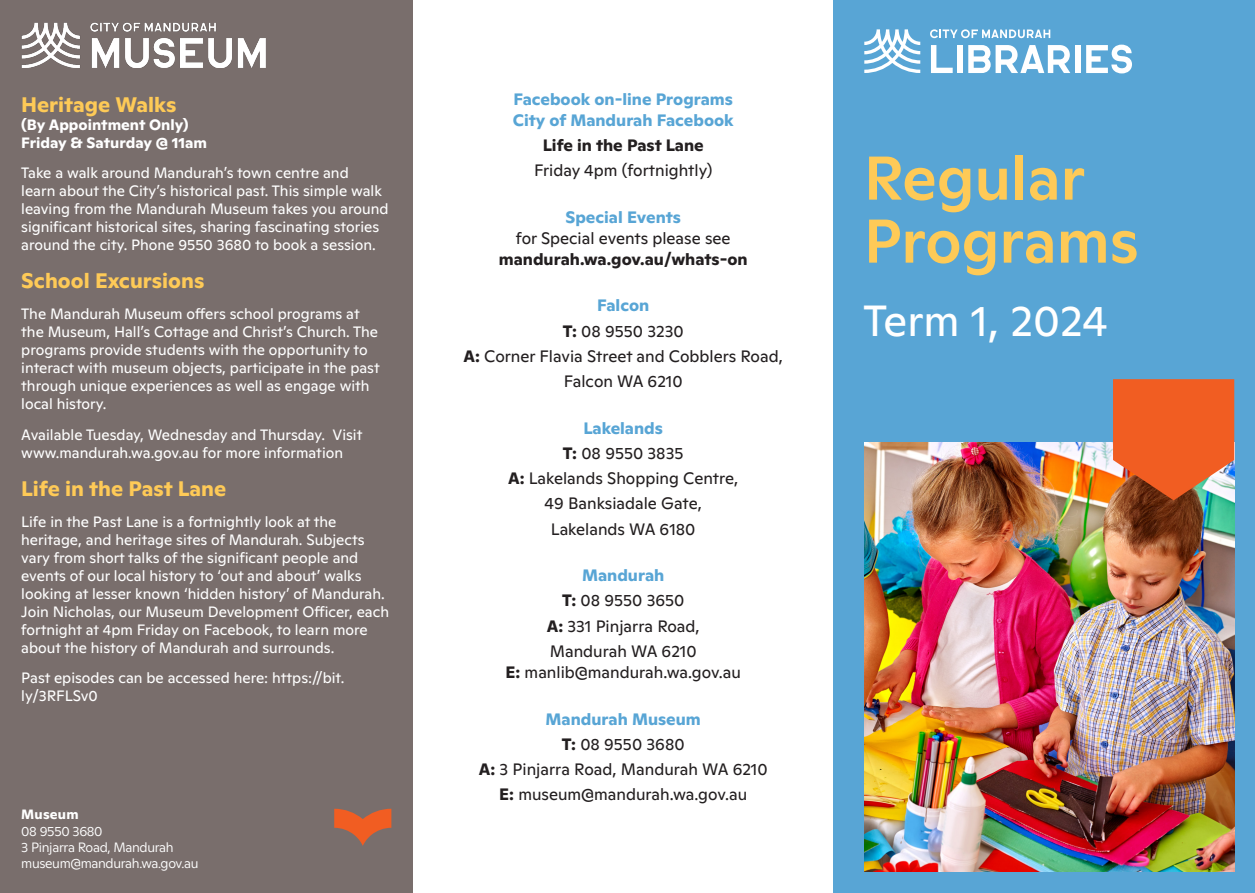
<style>
.page{position:relative;width:1255px;height:893px;background:#fff}
.page>*{position:absolute;margin:0;border:0;box-sizing:border-box;transform-origin:0 0}
.t1{font:500 61.5px/63px "Ginto Normal";color:#feca57}
.t2{font:43.5px "Ginto Normal";color:#fff}
.t3{font:700 21px "Ginto Normal";color:#feca57}
.t4{font:16.5px/21px "Ginto Normal";color:#231f20;text-align:center}
.t5{font:700 16.5px/21px "Ginto Normal";color:#58a5d5}
.t6{font:700 16.5px/21px "Ginto Normal";color:#231f20;text-align:center}
.t7{font:15px/18px "Ginto Normal";color:#fff}
.t8{font:700 15px/18px "Ginto Normal";color:#fff}
.t9{font:300 13.5px "Ginto Normal";letter-spacing:-.025em;color:#fff}
.t10{font:700 13.5px "Ginto Normal";letter-spacing:.015em;color:#fff}
.s1{color:#58a5d5}
.s2{font-weight:400}
.s3{font-weight:700}
</style>
<div class="page">
<div style="left:0;top:0;width:412px;height:893px;background:#796e6c"></div>
<div style="left:833px;top:0;width:421px;height:893px;background:#58a5d5"></div>
<img style="left:864px;top:443px;width:370px;height:429px">
<svg style="left:931px;top:45px;width:21px;height:28px"></svg>
<div style="left:956px;top:45px;width:6px;height:28px;background:#fff"></div>
<svg style="left:968px;top:45px;width:102px;height:28px"></svg>
<div style="left:1074px;top:45px;width:6px;height:28px;background:#fff"></div>
<svg style="left:1086px;top:45px;width:45px;height:28px"></svg>
<svg style="left:864px;top:29px;width:56px;height:44px"></svg>
<svg style="left:930px;top:29px;width:120px;height:9px"></svg>
<img style="left:21px;top:22px;width:244px;height:46px">
<svg style="left:334px;top:809px;width:57px;height:37px"></svg>
<svg style="left:1112px;top:379px;width:122px;height:121px;background:#e36531"></svg>
<p class="t3" style="left:21px;top:88px;width:157px">Heritage Walks</p>
<p class="t8" style="left:21px;top:114px;width:187px">(By Appointment Only)<br>Friday &amp; Saturday @ 11am</p>
<p class="t7" style="left:21px;top:163px;width:369px">Take a walk around Mandurah’s town centre and<br>learn about the City’s historical past. This simple walk leaving from the Mandurah Museum takes you around significant historical sites, sharing fascinating stories around the city. Phone 9550 3680 to book a session.</p>
<p class="t3" style="left:21px;top:265px;width:185px">School Excursions</p>
<p class="t7" style="left:21px;top:304px;width:360px">The Mandurah Museum offers school programs at the Museum, Hall’s Cottage and Christ’s Church. The programs provide students with the opportunity to interact with museum objects, participate in the past through unique experiences as well as engage with local history.</p>
<p class="t7" style="left:21px;top:424px;width:342px">Available Tuesday, Wednesday and Thursday. Visit www.mandurah.wa.gov.au for more information</p>
<p class="t3" style="left:21px;top:472px;width:206px">Life in the Past Lane</p>
<p class="t7" style="left:21px;top:511px;width:369px">Life in the Past Lane is a fortnightly look at the heritage, and heritage sites of Mandurah. Subjects vary from short talks of the significant people and events of our local history to ‘out and about’ walks looking at lesser known ‘hidden history’ of Mandurah.<br>Join Nicholas, our Museum Development Officer, each fortnight at 4pm Friday on Facebook, to learn more about the history of Mandurah and surrounds.</p>
<p class="t7" style="left:21px;top:668px;width:324px">Past episodes can be accessed here: https://bit. ly/3RFLSv0</p>
<p class="t10" style="left:21px;top:804px;width:59px">Museum</p>
<p class="t9" style="left:21px;top:821px;width:83px">08 9550 3680</p>
<p class="t9" style="left:21px;top:837px;width:154px">3 Pinjarra Road, Mandurah</p>
<p class="t9" style="left:21px;top:854px;width:179px">museum@mandurah.wa.gov.au</p>
<p class="t5" style="left:513px;top:87px;width:222px">Facebook on-line Programs<br>City of Mandurah Facebook</p>
<p class="t6" style="left:542px;top:133px;width:162px">Life in the Past Lane</p>
<p class="t4" style="left:534px;top:159px;width:180px">Friday 4pm (fortnightly)</p>
<p class="t6" style="left:499px;top:205px;width:250px"><span class="s1">Special Events<br></span><span class="s2">for Special events please see </span>mandurah.wa.gov.au/whats-on</p>
<p class="t5" style="left:597px;top:294px;width:54px">Falcon</p>
<p class="t4" style="left:562px;top:319px;width:122px"><span class="s3">T:</span> 08 9550 3230</p>
<p class="t4" style="left:463px;top:344px;width:321px"><span class="s3">A:</span> Corner Flavia Street and Cobblers Road,</p>
<p class="t4" style="left:564px;top:370px;width:120px">Falcon WA 6210</p>
<p class="t5" style="left:583px;top:416px;width:81px">Lakelands</p>
<p class="t4" style="left:563px;top:441px;width:122px"><span class="s3">T:</span> 08 9550 3835</p>
<p class="t4" style="left:508px;top:467px;width:232px"><span class="s3">A:</span> Lakelands Shopping Centre,</p>
<p class="t4" style="left:544px;top:492px;width:159px">49 Banksiadale Gate,</p>
<p class="t4" style="left:551px;top:517px;width:146px">Lakelands WA 6180</p>
<p class="t5" style="left:582px;top:563px;width:84px">Mandurah</p>
<p class="t4" style="left:562px;top:589px;width:124px"><span class="s3">T:</span> 08 9550 3650</p>
<p class="t4" style="left:546px;top:614px;width:154px"><span class="s3">A:</span> 331 Pinjarra Road,</p>
<p class="t4" style="left:505px;top:639px;width:237px">Mandurah WA 6210<br><span class="s3">E:</span> manlib@mandurah.wa.gov.au</p>
<p class="t5" style="left:545px;top:707px;width:157px">Mandurah Museum</p>
<p class="t4" style="left:562px;top:732px;width:124px"><span class="s3">T:</span> 08 9550 3680</p>
<p class="t4" style="left:479px;top:758px;width:290px"><span class="s3">A:</span> 3 Pinjarra Road, Mandurah WA 6210</p>
<p class="t4" style="left:499px;top:783px;width:249px"><span class="s3">E:</span> museum@mandurah.wa.gov.au</p>
<p class="t1" style="left:863px;top:142px;width:277px">Regular<br>Programs</p>
<p class="t2" style="left:863px;top:289px;width:246px">Term 1, 2024</p>
</div>
